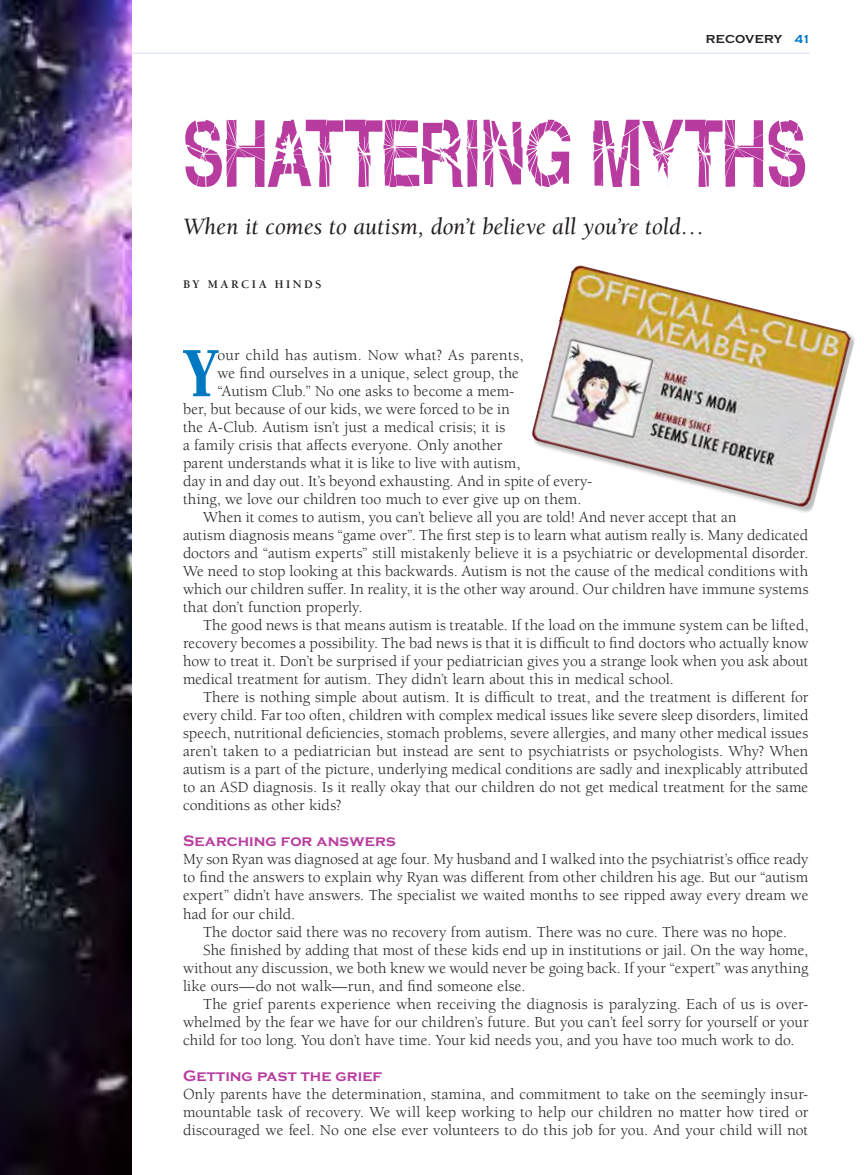
<style>
.page{position:relative;width:864px;height:1175px;background:#fff}
.page>*{position:absolute;margin:0;border:0;box-sizing:border-box;transform-origin:0 0}
.t1{font:84px "Shatterboxx";letter-spacing:-.01em;color:#b83b9f}
.t2{font:900 72.45px "Berkeley Pro";color:#0079c2;scale:.8 1}
.t3{font:italic 24px "Berkeley Pro";color:#231f20}
.t4{font:15.75px/18px "Berkeley Pro";letter-spacing:.005em;color:#231f20;text-align:justify}
.t5{font:700 15.75px "Copperplate EF";letter-spacing:.005em;color:#b83b9f}
.t6{font:15.75px "Berkeley Pro";letter-spacing:.025em;color:#231f20}
.t7{font:700 12px "Berkeley Pro";letter-spacing:.215em;color:#231f20}
.t8{font:700 12px "Copperplate EF";letter-spacing:.005em;color:#231f20}
.s1{color:#0079c2}
</style>
<div class="page">
<hr style="left:54px;top:53px;width:756px;height:1px;background:#e1ebf7">
<img style="left:0;top:0;width:132px;height:1174px">
<img style="left:532px;top:265px;width:319px;height:242px">
<p class="t8" style="left:706px;top:32px;width:106px">RECOVERY <span class="s1">41</span></p>
<h1 class="t1" style="left:183px;top:119px;width:625px">SHATTERING MYTHS</h1>
<h3 class="t3" style="left:183px;top:213px;width:523px">When it comes to autism, don’t believe all you’re told…</h3>
<p class="t7" style="left:183px;top:277px;width:140px">BY MARCIA HINDS</p>
<h2 class="t2" style="left:184px;top:332px;width:43px">Y</h2>
<p class="t6" style="left:217px;top:346px;width:307px">our child has autism. Now what? As parents,</p>
<p class="t4" style="left:217px;top:364px;width:303px">we find ourselves in a unique, select group, the</p>
<p class="t4" style="left:217px;top:382px;width:299px">“Autism Club.” No one asks to become a mem-</p>
<p class="t4" style="left:183px;top:400px;width:329px">ber, but because of our kids, we were forced to be in</p>
<p class="t4" style="left:183px;top:418px;width:324px">the A-Club. Autism isn’t just a medical crisis; it is</p>
<p class="t4" style="left:183px;top:436px;width:321px">a family crisis that affects everyone. Only another</p>
<p class="t4" style="left:183px;top:454px;width:339px">parent understands what it is like to live with autism,</p>
<p class="t4" style="left:183px;top:472px;width:411px">day in and day out. It’s beyond exhausting. And in spite of every-</p>
<p class="t4" style="left:183px;top:490px;width:400px">thing, we love our children too much to ever give up on them.</p>
<p class="t4" style="left:203px;top:508px;width:535px">When it comes to autism, you can’t believe all you are told! And never accept that an</p>
<p class="t4" style="left:183px;top:526px;width:627px">autism diagnosis means “game over”. The first step is to learn what autism really is. Many dedicated</p>
<p class="t4" style="left:183px;top:544px;width:627px">doctors and “autism experts” still mistakenly believe it is a psychiatric or developmental disorder.</p>
<p class="t4" style="left:183px;top:562px;width:627px">We need to stop looking at this backwards. Autism is not the cause of the medical conditions with</p>
<p class="t4" style="left:183px;top:580px;width:627px">which our children suffer. In reality, it is the other way around. Our children have immune systems</p>
<p class="t4" style="left:183px;top:598px;width:181px">that don’t function properly.</p>
<p class="t4" style="left:203px;top:616px;width:607px">The good news is that means autism is treatable. If the load on the immune system can be lifted,</p>
<p class="t4" style="left:183px;top:634px;width:627px">recovery becomes a possibility. The bad news is that it is difficult to find doctors who actually know</p>
<p class="t4" style="left:183px;top:652px;width:627px">how to treat it. Don’t be surprised if your pediatrician gives you a strange look when you ask about</p>
<p class="t4" style="left:183px;top:670px;width:492px">medical treatment for autism. They didn’t learn about this in medical school.</p>
<p class="t4" style="left:203px;top:688px;width:607px">There is nothing simple about autism. It is difficult to treat, and the treatment is different for</p>
<p class="t4" style="left:183px;top:706px;width:627px">every child. Far too often, children with complex medical issues like severe sleep disorders, limited</p>
<p class="t4" style="left:183px;top:724px;width:627px">speech, nutritional deficiencies, stomach problems, severe allergies, and many other medical issues</p>
<p class="t4" style="left:183px;top:742px;width:627px">aren’t taken to a pediatrician but instead are sent to psychiatrists or psychologists. Why? When</p>
<p class="t4" style="left:183px;top:760px;width:627px">autism is a part of the picture, underlying medical conditions are sadly and inexplicably attributed</p>
<p class="t4" style="left:183px;top:778px;width:627px">to an ASD diagnosis. Is it really okay that our children do not get medical treatment for the same</p>
<p class="t4" style="left:183px;top:796px;width:160px">conditions as other kids?</p>
<p class="t5" style="left:183px;top:832px;width:214px">Searching for answers</p>
<p class="t4" style="left:183px;top:850px;width:627px">My son Ryan was diagnosed at age four. My husband and I walked into the psychiatrist’s office ready to find the answers to explain why Ryan was different from other children his age. But our “autism expert” didn’t have answers. The specialist we waited months to see ripped away every dream we had for our child.</p>
<p class="t4" style="left:203px;top:922px;width:585px">The doctor said there was no recovery from autism. There was no cure. There was no hope.</p>
<p class="t4" style="left:203px;top:940px;width:607px">She finished by adding that most of these kids end up in institutions or jail. On the way home,</p>
<p class="t4" style="left:183px;top:958px;width:627px">without any discussion, we both knew we would never be going back. If your “expert” was anything</p>
<p class="t4" style="left:183px;top:976px;width:344px">like ours—do not walk—run, and find someone else.</p>
<p class="t4" style="left:203px;top:994px;width:607px">The grief parents experience when receiving the diagnosis is paralyzing. Each of us is over-</p>
<p class="t4" style="left:183px;top:1012px;width:627px">whelmed by the fear we have for our children’s future. But you can’t feel sorry for yourself or your</p>
<p class="t4" style="left:183px;top:1030px;width:613px">child for too long. You don’t have time. Your kid needs you, and you have too much work to do.</p>
<p class="t5" style="left:183px;top:1066px;width:201px">Getting past the grief</p>
<p class="t4" style="left:183px;top:1084px;width:627px">Only parents have the determination, stamina, and commitment to take on the seemingly insur&shy;mountable task of recovery. We will keep working to help our children no matter how tired or discouraged we feel. No one else ever volunteers to do this job for you. And your child will not</p>
</div>
